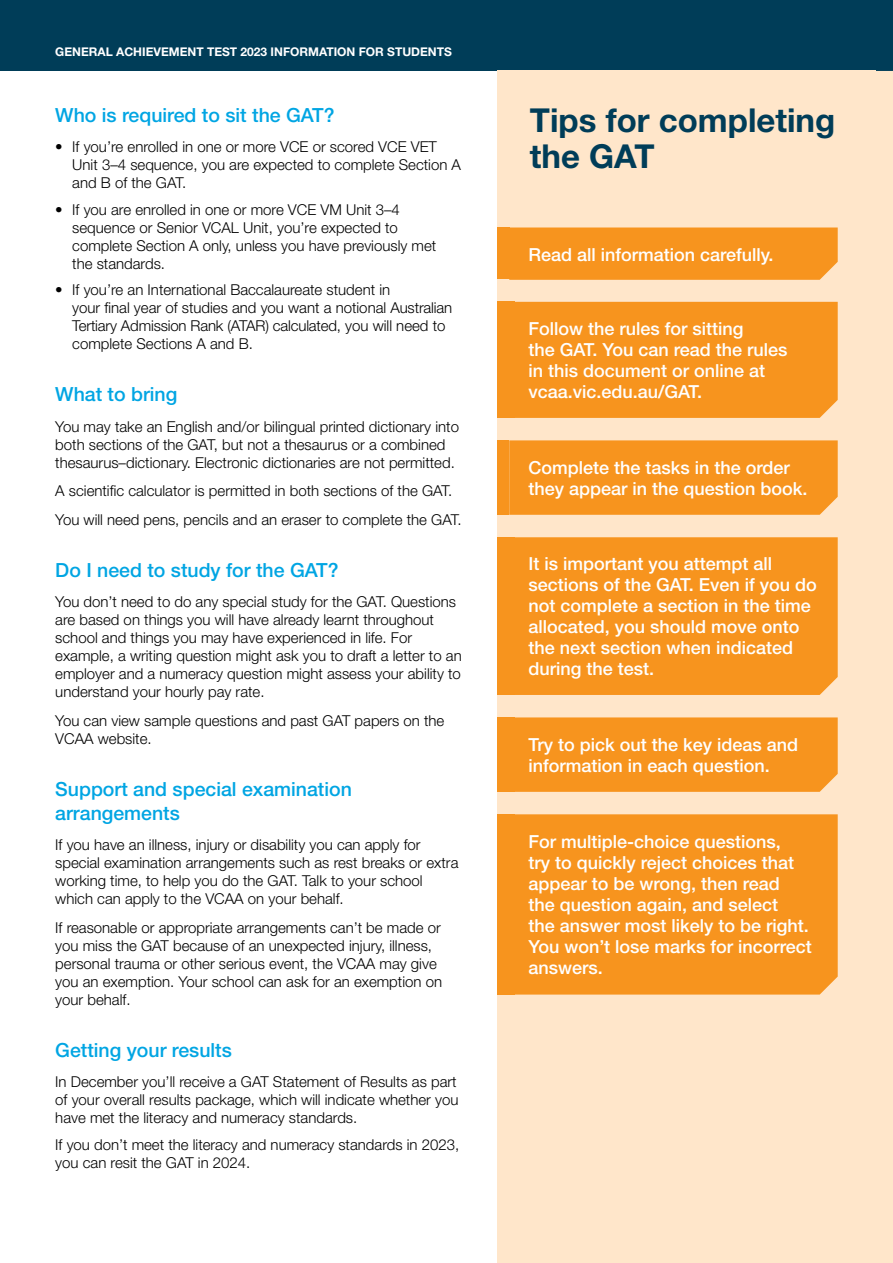
<style>
.page{position:relative;width:893px;height:1263px;background:#fff}
.page>*{position:absolute;margin:0;border:0;box-sizing:border-box;transform-origin:0 0}
.t1{font:700 33px/36px "Helvetica Neue LT";color:#003d58}
.t2{font:500 19.5px/24px "Helvetica Neue LT";color:#00a5e3}
.t3{font:500 18px/21px "Helvetica Neue LT";color:#fff}
.t4{font:300 15px/18px "Helvetica Neue LT";color:#000}
.t5{font:700 12px "Helvetica Neue LT";color:#fff}
.s1{font-weight:800}
</style>
<div class="page">
<div style="left:0;top:0;width:893px;height:71px;background:#003d58"></div>
<div style="left:497px;top:71px;width:396px;height:1192px;background:#ffe6ca"></div>
<div style="left:514px;top:537px;width:324px;height:158px;background:#f7941e"></div>
<div style="left:497px;top:537px;width:17px;height:158px;background:#f7941e"></div>
<div style="left:514px;top:302px;width:324px;height:116px;background:#f7941e"></div>
<div style="left:497px;top:302px;width:17px;height:116px;background:#f7941e"></div>
<div style="left:514px;top:814px;width:324px;height:180px;background:#f7941e"></div>
<div style="left:497px;top:814px;width:17px;height:180px;background:#f7941e"></div>
<div style="left:514px;top:717px;width:324px;height:75px;background:#f7941e"></div>
<div style="left:497px;top:717px;width:17px;height:75px;background:#f7941e"></div>
<div style="left:509px;top:440px;width:329px;height:75px;background:#f7941e"></div>
<div style="left:497px;top:440px;width:12px;height:75px;background:#f7941e"></div>
<div style="left:509px;top:227px;width:329px;height:53px;background:#f7941e"></div>
<div style="left:497px;top:227px;width:13px;height:52px;background:#f7941e"></div>
<p class="t5" style="left:55px;top:44px;width:398px">GENERAL ACHIEVEMENT TEST 2023 INFORMATION FOR STUDENTS</p>
<h2 class="t2" style="left:55px;top:102px;width:281px">Who is required to sit the GAT?</h2>
<p class="t4" style="left:72px;top:138px;width:390px;text-indent:-17px"><span class="s1">•</span> If you’re enrolled in one or more VCE or scored VCE VET<br>Unit 3–4 sequence, you are expected to complete Section A and B of the GAT.</p>
<p class="t4" style="left:72px;top:200px;width:365px;text-indent:-17px"><span class="s1">•</span> If you are enrolled in one or more VCE VM Unit 3–4 sequence or Senior VCAL Unit, you’re expected to complete Section A only, unless you have previously met the standards.</p>
<p class="t4" style="left:72px;top:281px;width:381px;text-indent:-17px"><span class="s1">•</span> If you’re an International Baccalaureate student in<br>your final year of studies and you want a notional Australian Tertiary Admission Rank (ATAR) calculated, you will need to complete Sections A and B.</p>
<h2 class="t2" style="left:55px;top:382px;width:124px">What to bring</h2>
<p class="t4" style="left:55px;top:417px;width:405px">You may take an English and/or bilingual printed dictionary into both sections of the GAT, but not a thesaurus or a combined thesaurus–dictionary. Electronic dictionaries are not permitted.</p>
<p class="t4" style="left:55px;top:476px;width:408px;line-height:28.7px">A scientific calculator is permitted in both sections of the GAT.<br>You will need pens, pencils and an eraser to complete the GAT.</p>
<h2 class="t2" style="left:55px;top:557px;width:285px">Do I need to study for the GAT?</h2>
<p class="t4" style="left:55px;top:593px;width:408px">You don’t need to do any special study for the GAT. Questions are based on things you will have already learnt throughout school and things you may have experienced in life. For example, a writing question might ask you to draft a letter to an employer and a numeracy question might assess your ability to understand your hourly pay rate.</p>
<p class="t4" style="left:55px;top:711px;width:391px">You can view sample questions and past GAT papers on the<br>VCAA website.</p>
<h2 class="t2" style="left:55px;top:776px;width:298px">Support and special examination arrangements</h2>
<p class="t4" style="left:55px;top:836px;width:405px">If you have an illness, injury or disability you can apply for special examination arrangements such as rest breaks or extra working time, to help you do the GAT. Talk to your school which can apply to the VCAA on your behalf.</p>
<p class="t4" style="left:55px;top:918px;width:388px">If reasonable or appropriate arrangements can’t be made or you miss the GAT because of an unexpected injury, illness, personal trauma or other serious event, the VCAA may give you an exemption. Your school can ask for an exemption on your behalf.</p>
<h2 class="t2" style="left:55px;top:1037px;width:178px">Getting your results</h2>
<p class="t4" style="left:55px;top:1073px;width:405px">In December you’ll receive a GAT Statement of Results as part of your overall results package, which will indicate whether you have met the literacy and numeracy standards.</p>
<p class="t4" style="left:55px;top:1135px;width:406px">If you don’t meet the literacy and numeracy standards in 2023, you can resit the GAT in 2024.</p>
<h1 class="t1" style="left:530px;top:102px;width:307px">Tips for completing the GAT</h1>
<p class="t3" style="left:528px;top:244px;width:247px">Read all information carefully.</p>
<p class="t3" style="left:528px;top:318px;width:261px">Follow the rules for sitting<br>the GAT. You can read the rules in this document or online at vcaa.vic.edu.au/GAT.</p>
<p class="t3" style="left:528px;top:456px;width:281px">Complete the tasks in the order they appear in the question book.</p>
<p class="t3" style="left:528px;top:553px;width:290px">It is important you attempt all sections of the GAT. Even if you do not complete a section in the time allocated, you should move onto the next section when indicated during the test.</p>
<p class="t3" style="left:528px;top:733px;width:271px">Try to pick out the key ideas and information in each question.</p>
<p class="t3" style="left:528px;top:830px;width:285px">For multiple-choice questions,<br>try to quickly reject choices that appear to be wrong, then read<br>the question again, and select<br>the answer most likely to be right.<br>You won’t lose marks for incorrect answers.</p>
</div>
